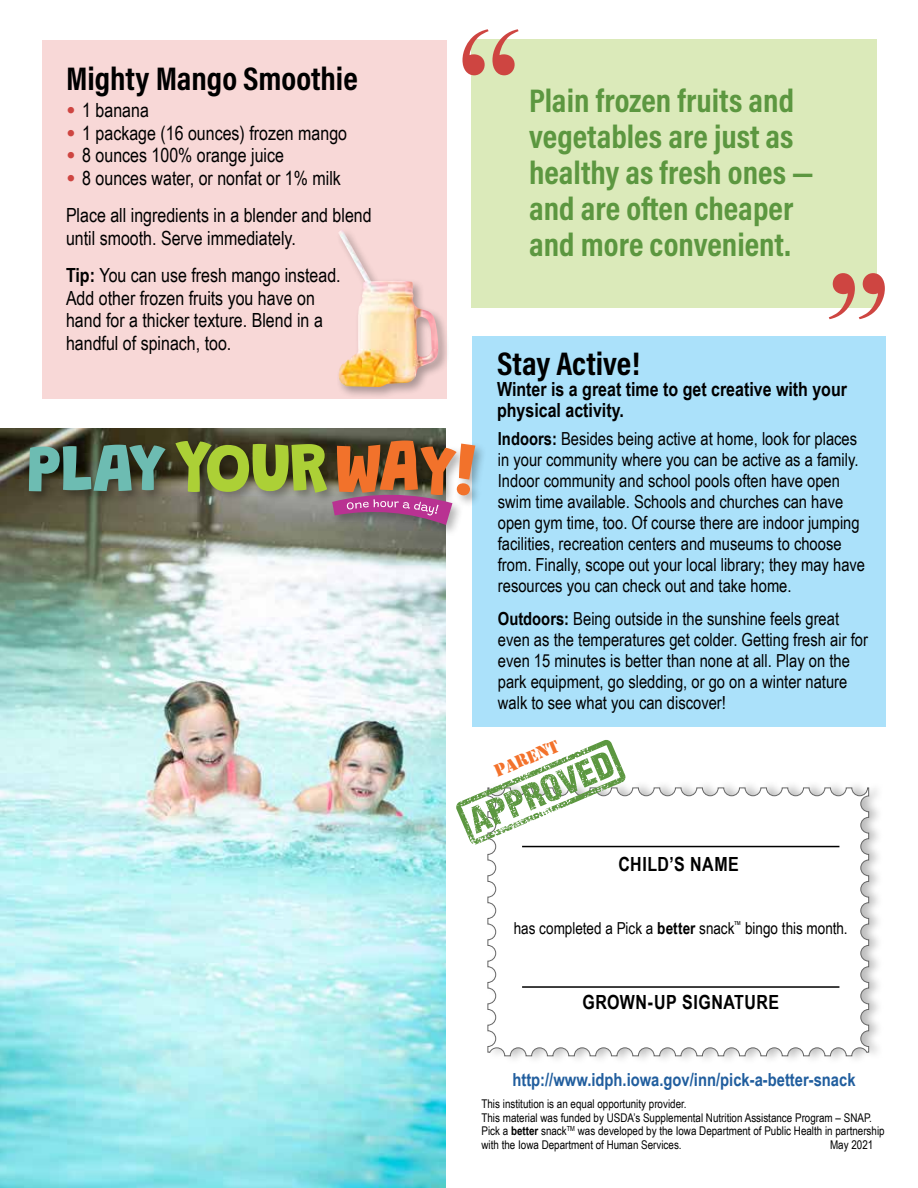
<style>
.page{position:relative;width:918px;height:1188px;background:#fff}
.page>*{position:absolute;margin:0;border:0;box-sizing:border-box;transform-origin:0 0}
.t1{font:180px "Bask Old Face";color:#ce4541}
.Headings{font:700 33px/36px "Acumin Pro Cond";color:#5c9740}
.Headings-2{font:700 33px "Acumin Pro Cond";color:#000}
.Body_copy{font:19.5px/22.5px "Arial Narrow";color:#000}
.Body_copy-2{font:700 19.5px/21px "Arial Narrow";color:#000}
.Body_copy-3{font:700 19.5px "Arial Narrow";letter-spacing:.025em;color:#000}
.Body_copy-4{font:700 19.5px "Arial Narrow";letter-spacing:.03em;color:#000}
.Headings-3{font:18px/21px "Arial Narrow";color:#000}
.t2{font:700 18px "Arial Narrow";color:#215e9e}
.t3{font:18px "Stencil";color:#f3722b}
.t4{font:16.5px "Arial Narrow";color:#000}
.t5{font:12px/13.5px "Arial Narrow";color:#000}
.s1{font-family:"Arial";font-weight:900;color:#ce4541}
.s2{font-weight:700}
</style>
<div class="page">
<div style="left:472px;top:40px;width:405px;height:268px;background:#dbeaba"></div>
<img style="left:0;top:429px;width:446px;height:759px">
<div style="left:472px;top:336px;width:414px;height:391px;background:#abe1fa"></div>
<div style="left:486px;top:780px;width:398px;height:284px;background:#000;opacity:.27"></div>
<svg style="left:488px;top:788px;width:381px;height:268px"></svg>
<hr style="left:522px;top:846px;width:317px;height:1px;background:#000">
<hr style="left:522px;top:986px;width:317px;height:2px;background:#000">
<svg style="left:456px;top:739px;width:170px;height:105px"></svg>
<div style="left:42px;top:40px;width:405px;height:359px;background:#f8d8d7"></div>
<div style="left:336px;top:228px;width:115px;height:171px;background:#000;opacity:.3"></div>
<img style="left:338px;top:230px;width:100px;height:157px">
<div style="left:26px;top:438px;width:462px;height:99px;background:#000;opacity:.3"></div>
<svg style="left:29px;top:445px;width:137px;height:46px;background:#578376"></svg>
<svg style="left:175px;top:441px;width:300px;height:84px;background:#977e57"></svg>
<p class="Headings-2" style="left:66px;top:57px;width:293px">Mighty Mango Smoothie</p>
<p class="Body_copy" style="left:66px;top:98px;width:84px"><span class="s1">•</span> 1 banana</p>
<p class="Body_copy" style="left:66px;top:121px;width:283px"><span class="s1">•</span> 1 package (16 ounces) frozen mango</p>
<p class="Body_copy" style="left:66px;top:143px;width:220px"><span class="s1">•</span> 8 ounces 100% orange juice</p>
<p class="Body_copy" style="left:66px;top:166px;width:276px"><span class="s1">•</span> 8 ounces water, or nonfat or 1% milk</p>
<p class="Body_copy" style="left:66px;top:203px;width:307px">Place all ingredients in a blender and blend until smooth. Serve immediately.</p>
<p class="Body_copy" style="left:66px;top:263px;width:276px"><span class="s2">Tip:</span> You can use fresh mango instead.<br>Add other frozen fruits you have on hand for a thicker texture. Blend in a handful of spinach, too.</p>
<p class="t1" style="left:454px;top:-6px;width:74px">“</p>
<p class="Headings" style="left:529px;top:82px;width:286px">Plain frozen fruits and vegetables are just as healthy as fresh ones — and are often cheaper and more convenient.</p>
<p class="t1" style="left:893px;top:355px;width:74px;rotate:-180deg">“</p>
<p class="Headings-2" style="left:497px;top:342px;width:144px">Stay Active!</p>
<p class="Body_copy-2" style="left:497px;top:378px;width:351px">Winter is a great time to get creative with your physical activity.</p>
<p class="Headings-3" style="left:498px;top:428px;width:369px"><span class="s2">Indoors:</span> Besides being active at home, look for places in your community where you can be active as a family.<br>Indoor community and school pools often have open swim time available. Schools and churches can have open gym time, too. Of course there are indoor jumping facilities, recreation centers and museums to choose from. Finally, scope out your local library; they may have resources you can check out and take home.</p>
<p class="Headings-3" style="left:498px;top:608px;width:372px"><span class="s2">Outdoors:</span> Being outside in the sunshine feels great even as the temperatures get colder. Getting fresh air for even 15 minutes is better than none at all. Play on the park equipment, go sledding, or go on a winter nature walk to see what you can discover!</p>
<p class="t3" style="left:491px;top:762px;width:70px;rotate:-23deg">PARENT</p>
<p class="Body_copy-4" style="left:618px;top:849px;width:122px">CHILD’S NAME</p>
<p class="t4" style="left:514px;top:916px;width:335px">has completed a Pick a <span class="s2">better</span> snack<sup>™</sup> bingo this month.</p>
<p class="Body_copy-3" style="left:582px;top:987px;width:198px">GROWN-UP SIGNATURE</p>
<p class="t2" style="left:512px;top:1066px;width:345px">http://www.idph.iowa.gov/inn/pick-a-better-snack</p>
<p class="t5" style="left:482px;top:1097px;width:207px">This institution is an equal opportunity provider.</p>
<p class="t5" style="left:482px;top:1110px;width:405px">This material was funded by USDA’s Supplemental Nutrition Assistance Program – SNAP.<br>Pick a <span class="s2">better</span> snack<sup>TM</sup> was developed by the Iowa Department of Public Health in partnership with the Iowa Department of Human Services.</p>
<p class="t5" style="left:830px;top:1137px;width:45px">May 2021</p>
</div>
